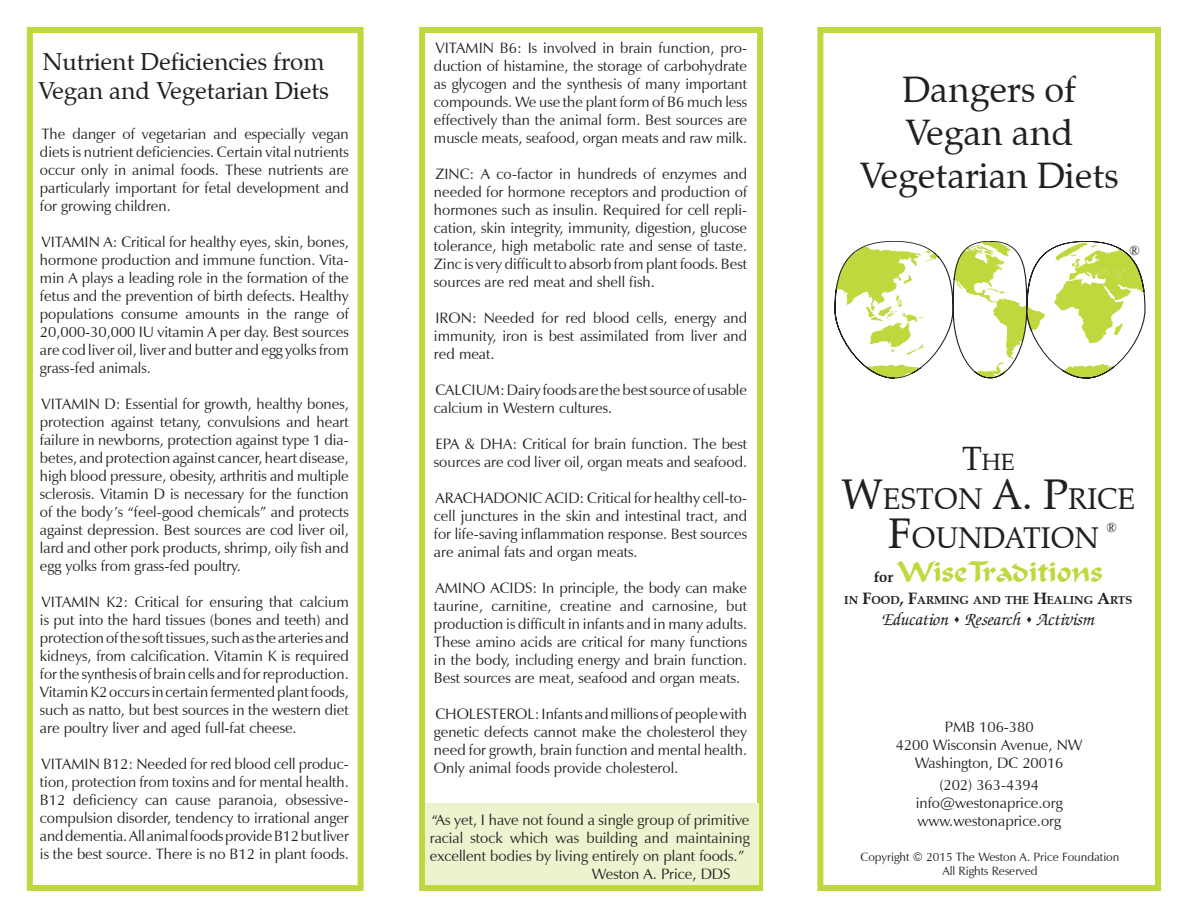
<style>
.page{position:relative;width:1188px;height:918px;background:#fff}
.page>*{position:absolute;margin:0;border:0;box-sizing:border-box;transform-origin:0 0}
.t1{font:36px "Zapf Calligraphic 801 BT";color:#231f20}
.t2{font:29.4px "Zapf Calligraphic 801 BT";color:#231f20}
.t3{font:28.5px "Merlin Plain";color:#c0d73e}
.t4{font:24px/28.8px "Zapf Calligraphic 801 BT";color:#231f20}
.t5{font:23.1px "Zapf Calligraphic 801 BT";color:#231f20}
.t6{font:18px "Zurich Calligraphic";color:#231f20}
.NTText{font:15px/18px "Zapf Humanist 601 BT";color:#231f20;text-align:justify}
.t7{font:13.5px "Times New Roman";color:#231f20}
.t8{font:12px "Zapf Humanist 601 BT";color:#231f20}
.t9{font:700 11.55px "Zapf Calligraphic 801 BT";color:#231f20}
.s1{font-size:33px}
.s2{font-size:42px}
.s3{font-family:"Zapf Calligraphic 801 BT";font-weight:700;font-size:15px;color:#231f20}
.s4{font-size:16.5px}
</style>
<div class="page">
<div style="left:817px;top:27px;width:344px;height:864px;border:6px solid #c0d73e"></div>
<div style="left:27px;top:27px;width:337px;height:864px;border:6px solid #c0d73e"></div>
<svg style="left:835px;top:241px;width:310px;height:138px"></svg>
<div style="left:419px;top:27px;width:344px;height:864px;border:6px solid #c0d73e"></div>
<div style="left:426px;top:804px;width:333px;height:81px;background:#ecf3cf"></div>
<p class="t4" style="left:38px;top:48px;width:293px">Nutrient Deficiencies from<br>Vegan and Vegetarian Diets</p>
<p class="NTText" style="left:434px;top:39px;width:315px">VITAMIN B6: Is involved in brain function, pro&shy;duction of histamine, the storage of carbohydrate as glycogen and the synthesis of many important compounds. We use the plant form of B6 much less effectively than the animal form. Best sources are muscle meats, seafood, organ meats and raw milk.</p>
<p class="NTText" style="left:434px;top:165px;width:315px">ZINC: A co-factor in hundreds of enzymes and needed for hormone receptors and production of hormones such as insulin. Required for cell repli&shy;cation, skin integrity, immunity, digestion, glucose tolerance, high metabolic rate and sense of taste.<br>Zinc is very difficult to absorb from plant foods. Best sources are red meat and shell fish.</p>
<p class="NTText" style="left:434px;top:309px;width:315px">IRON: Needed for red blood cells, energy and immunity, iron is best assimilated from liver and red meat.</p>
<p class="NTText" style="left:434px;top:381px;width:315px">CALCIUM: Dairy foods are the best source of usable calcium in Western cultures.</p>
<p class="NTText" style="left:434px;top:435px;width:315px">EPA &amp; DHA: Critical for brain function. The best sources are cod liver oil, organ meats and seafood.</p>
<p class="NTText" style="left:434px;top:489px;width:315px">ARACHADONIC ACID: Critical for healthy cell-to&shy;cell junctures in the skin and intestinal tract, and for life-saving inflammation response. Best sources are animal fats and organ meats.</p>
<p class="NTText" style="left:434px;top:579px;width:315px">AMINO ACIDS: In principle, the body can make taurine, carnitine, creatine and carnosine, but production is difficult in infants and in many adults.<br>These amino acids are critical for many functions in the body, including energy and brain function.<br>Best sources are meat, seafood and organ meats.</p>
<p class="NTText" style="left:434px;top:705px;width:315px">CHOLESTEROL: Infants and millions of people with genetic defects cannot make the cholesterol they need for growth, brain function and mental health.<br>Only animal foods provide cholesterol.</p>
<p class="NTText" style="left:430px;top:811px;width:321px">“As yet, I have not found a single group of primitive racial stock which was building and maintaining excellent bodies by living entirely on plant foods.”</p>
<p class="NTText" style="left:592px;top:865px;width:140px">Weston A. Price, DDS</p>
<p class="NTText" style="left:40px;top:125px;width:310px">The danger of vegetarian and especially vegan diets is nutrient deficiencies. Certain vital nutrients occur only in animal foods. These nutrients are particularly important for fetal development and for growing children.</p>
<p class="NTText" style="left:40px;top:233px;width:310px">VITAMIN A: Critical for healthy eyes, skin, bones, hormone production and immune function. Vita&shy;min A plays a leading role in the formation of the fetus and the prevention of birth defects. Healthy populations consume amounts in the range of 20,000-30,000 IU vitamin A per day. Best sources are cod liver oil, liver and butter and egg yolks from grass-fed animals.</p>
<p class="NTText" style="left:40px;top:395px;width:310px">VITAMIN D: Essential for growth, healthy bones, protection against tetany, convulsions and heart failure in newborns, protection against type 1 dia&shy;betes, and protection against cancer, heart disease, high blood pressure, obesity, arthritis and multiple sclerosis. Vitamin D is necessary for the function of the body’s “feel-good chemicals” and protects against depression. Best sources are cod liver oil, lard and other pork products, shrimp, oily fish and egg yolks from grass-fed poultry.</p>
<p class="NTText" style="left:40px;top:593px;width:311px">VITAMIN K2: Critical for ensuring that calcium is put into the hard tissues (bones and teeth) and protection of the soft tissues, such as the arteries and kidneys, from calcification. Vitamin K is required for the synthesis of brain cells and for reproduction.<br>Vitamin K2 occurs in certain fermented plant foods, such as natto, but best sources in the western diet are poultry liver and aged full-fat cheese.</p>
<p class="NTText" style="left:40px;top:755px;width:311px">VITAMIN B12: Needed for red blood cell produc&shy;tion, protection from toxins and for mental health.<br>B12 deficiency can cause paranoia, obsessive&shy;compulsion disorder, tendency to irrational anger and dementia. All animal foods provide B12 but liver is the best source. There is no B12 in plant foods.</p>
<p class="t1" style="left:902px;top:67px;width:175px">Dangers of</p>
<p class="t1" style="left:905px;top:110px;width:170px">Vegan and</p>
<p class="t1" style="left:859px;top:153px;width:261px">Vegetarian Diets</p>
<p class="t7" style="left:1130px;top:241px;width:12px">®</p>
<p class="t5" style="left:962px;top:448px;width:54px"><span class="s1">T</span>HE</p>
<p class="t2" style="left:841px;top:481px;width:295px"><span class="s2">W</span>ESTON <span class="s2">A. P</span>RICE</p>
<p class="t2" style="left:888px;top:520px;width:212px"><span class="s2">F</span>OUNDATION</p>
<p class="t3" style="left:874px;top:555px;width:231px"><span class="s3">for</span> WiseTraditions</p>
<p class="t9" style="left:844px;top:593px;width:290px">IN <span class="s4">F</span>OOD<span class="s4">, F</span>ARMING AND THE <span class="s4">H</span>EALING <span class="s4">A</span>RTS</p>
<p class="t6" style="left:883px;top:611px;width:213px">Education ▲ Research ▲ Activism</p>
<p class="t7" style="left:1107px;top:518px;width:12px">®</p>
<p class="NTText" style="left:945px;top:718px;width:90px">PMB 106-380</p>
<p class="NTText" style="left:896px;top:736px;width:188px">4200 Wisconsin Avenue, NW</p>
<p class="NTText" style="left:915px;top:754px;width:150px">Washington, DC 20016</p>
<p class="NTText" style="left:939px;top:776px;width:101px">(202) 363-4394</p>
<p class="NTText" style="left:916px;top:794px;width:148px">info@westonaprice.org</p>
<p class="NTText" style="left:917px;top:812px;width:145px">www.westonaprice.org</p>
<p class="t8" style="left:861px;top:849px;width:260px">Copyright © 2015 The Weston A. Price Foundation</p>
<p class="t8" style="left:942px;top:864px;width:97px">All Rights Reserved</p>
</div>
